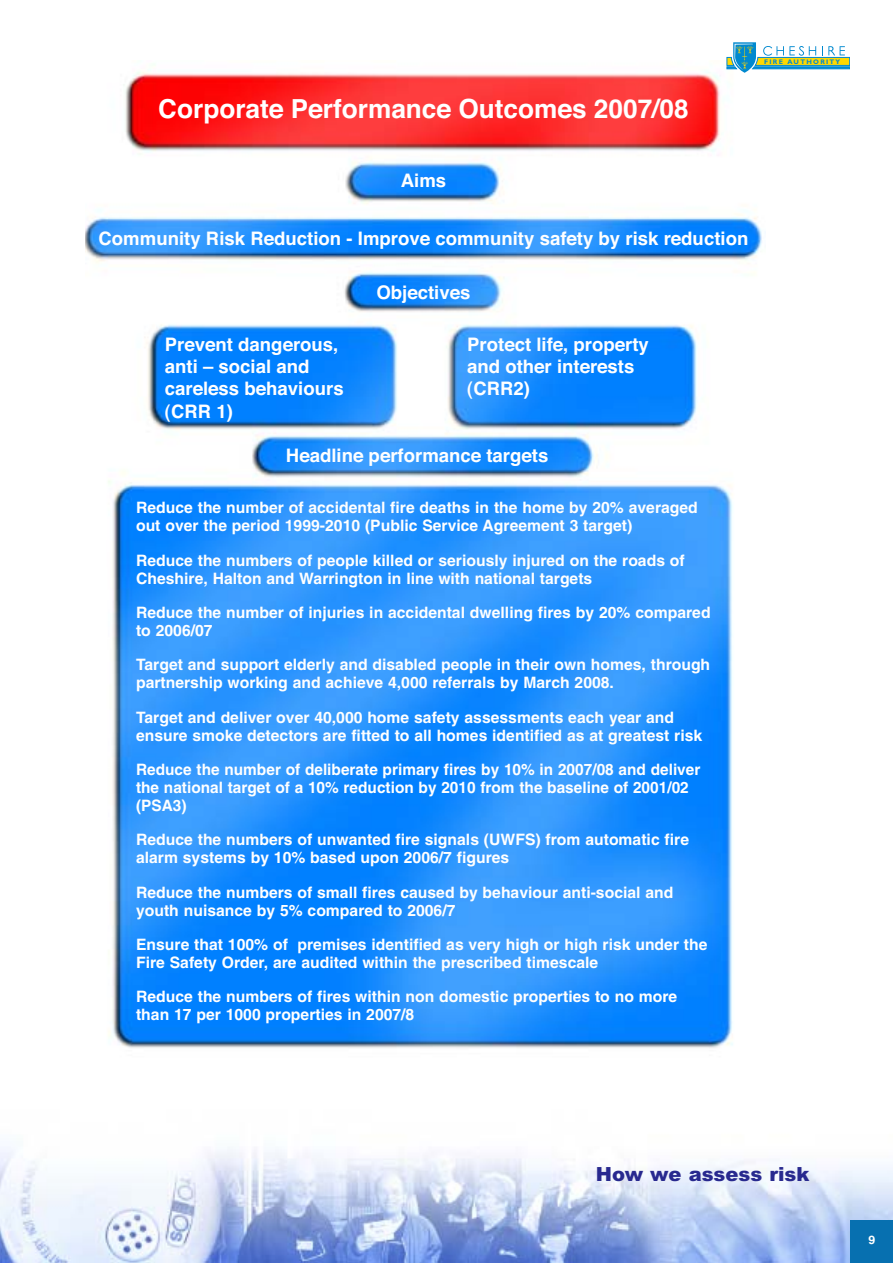
<style>
.page{position:relative;width:893px;height:1263px;background:#fff}
.page>*{position:absolute;margin:0;border:0;box-sizing:border-box;transform-origin:0 0}
.t1{font:700 26.25px "Helvetica";color:#fff}
.t2{font:900 19.5px "Arial";color:#28298f}
.t3{font:700 18.6px/22.4px "Helvetica";color:#fff}
.t4{font:700 15.75px/18px "Helvetica";color:#fff}
.t5{font:700 12px "Swiss 721 BT";color:#fff}
.t6{font:700 6.6px "Gill Sans";letter-spacing:.19em;color:#0089cf}
</style>
<div class="page">
<img style="left:0;top:1147px;width:893px;height:116px">
<img style="left:85px;top:61px;width:677px;height:987px">
<svg style="left:0;top:1204px;width:893px;height:3px"></svg>
<div style="left:850px;top:1220px;width:43px;height:43px;background:#0770b0"></div>
<svg style="left:727px;top:42px;width:123px;height:31px"></svg>
<h1 class="t1" style="left:158px;top:91px;width:532px">Corporate Performance Outcomes 2007/08</h1>
<p class="t6" style="left:764px;top:59px;width:78px">FIRE AUTHORITY</p>
<p class="t3" style="left:401px;top:170px;width:47px">Aims</p>
<p class="t3" style="left:99px;top:228px;width:651px">Community Risk Reduction - Improve community safety by risk reduction</p>
<p class="t3" style="left:376px;top:282px;width:96px">Objectives</p>
<p class="t3" style="left:165px;top:334px;width:180px">Prevent dangerous, anti – social and careless behaviours (CRR 1)</p>
<p class="t3" style="left:467px;top:334px;width:183px">Protect life, property and other interests (CRR2)</p>
<p class="t3" style="left:286px;top:446px;width:264px">Headline performance targets</p>
<p class="t4" style="left:136px;top:500px;width:563px">Reduce the number of accidental fire deaths in the home by 20% averaged out over the period 1999-2010 (Public Service Agreement 3 target)</p>
<p class="t4" style="left:136px;top:552px;width:550px">Reduce the numbers of people killed or seriously injured on the roads of<br>Cheshire, Halton and Warrington in line with national targets</p>
<p class="t4" style="left:136px;top:605px;width:576px">Reduce the number of injuries in accidental dwelling fires by 20% compared to 2006/07</p>
<p class="t4" style="left:136px;top:657px;width:576px">Target and support elderly and disabled people in their own homes, through partnership working and achieve 4,000 referrals by March 2008.</p>
<p class="t4" style="left:136px;top:709px;width:568px">Target and deliver over 40,000 home safety assessments each year and ensure smoke detectors are fitted to all homes identified as at greatest risk</p>
<p class="t4" style="left:136px;top:762px;width:566px">Reduce the number of deliberate primary fires by 10% in 2007/08 and deliver the national target of a 10% reduction by 2010 from the baseline of 2001/02 (PSA3)</p>
<p class="t4" style="left:136px;top:832px;width:554px">Reduce the numbers of unwanted fire signals (UWFS) from automatic fire alarm systems by 10% based upon 2006/7 figures</p>
<p class="t4" style="left:136px;top:884px;width:539px">Reduce the numbers of small fires caused by behaviour anti-social and youth nuisance by 5% compared to 2006/7</p>
<p class="t4" style="left:136px;top:937px;width:573px">Ensure that 100% of premises identified as very high or high risk under the<br>Fire Safety Order, are audited within the prescribed timescale</p>
<p class="t4" style="left:136px;top:989px;width:543px">Reduce the numbers of fires within non domestic properties to no more than 17 per 1000 properties in 2007/8</p>
<p class="t2" style="left:596px;top:1163px;width:215px">How we assess risk</p>
<p class="t5" style="left:868px;top:1235px;width:8px">9</p>
</div>
